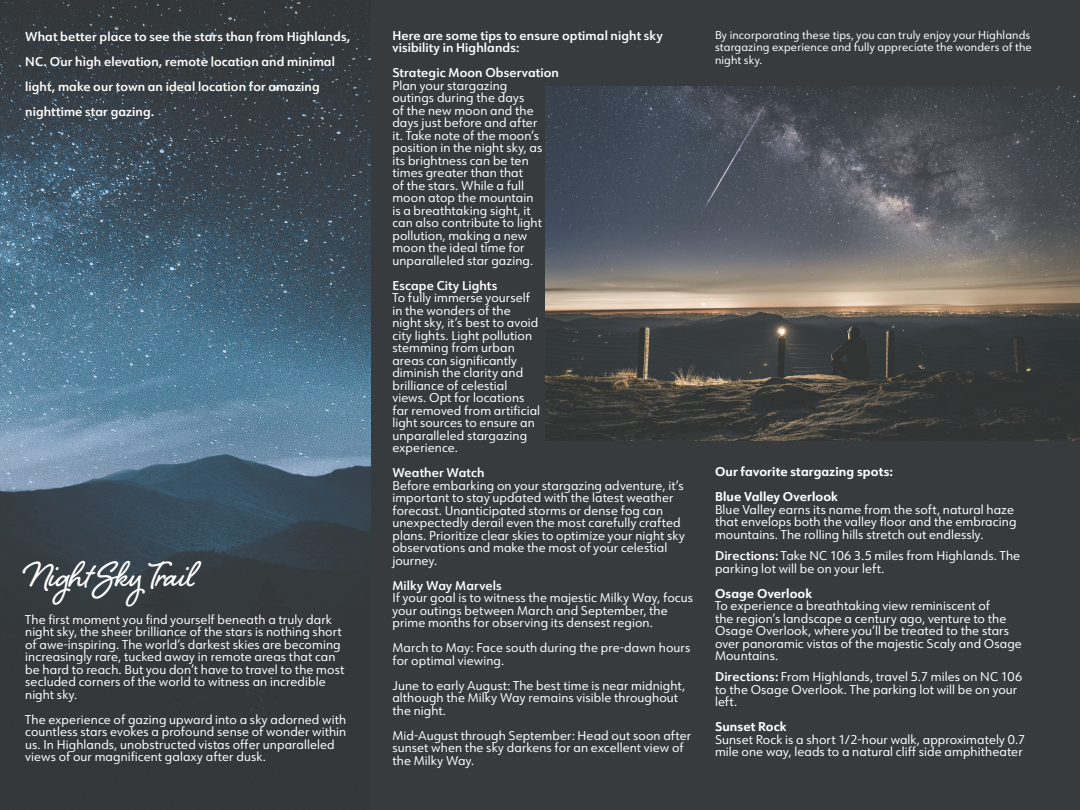
<style>
.page{position:relative;width:1080px;height:810px;background:#fff}
.page>*{position:absolute;margin:0;border:0;box-sizing:border-box;transform-origin:0 0}
.t1{font:700 45px "Shelby";color:#fff}
.t2{font:12.5px/12.5px "URW Form";letter-spacing:.005em;color:#fff}
.t3{font:600 12.5px/25px "URW Form";letter-spacing:.01em;color:#fff}
.t4{font:700 12.5px/25px "URW Form";letter-spacing:.01em;color:#fff}
.t5{font:11.25px/12.5px "URW Form";letter-spacing:.01em;color:#fff}
.s1{font-weight:600}
</style>
<div class="page">
<img style="left:0;top:0;width:371px;height:810px">
<div style="left:371px;top:0;width:709px;height:810px;background:#373b3e"></div>
<img style="left:546px;top:86px;width:534px;height:355px">
<p class="t3" style="left:25px;top:24px;width:326px">What better place to see the stars than from Highlands, NC. Our high elevation, remote location and minimal light, make our town an ideal location for amazing nighttime star gazing.</p>
<h1 class="t1" style="left:25px;top:544px;width:171px">Night Sky Trail</h1>
<p class="t2" style="left:25px;top:612px;width:321px">The first moment you find yourself beneath a truly dark night sky, the sheer brilliance of the stars is nothing short of awe-inspiring. The world’s darkest skies are becoming increasingly rare, tucked away in remote areas that can be hard to reach. But you don’t have to travel to the most secluded corners of the world to witness an incredible night sky.</p>
<p class="t2" style="left:25px;top:712px;width:323px">The experience of gazing upward into a sky adorned with countless stars evokes a profound sense of wonder within us. In Highlands, unobstructed vistas offer unparalleled views of our magnificent galaxy after dusk.</p>
<p class="t3" style="left:392px;top:29px;width:272px;line-height:12.5px">Here are some tips to ensure optimal night sky visibility in Highlands:</p>
<p class="t3" style="left:392px;top:61px;width:168px">Strategic Moon Observation</p>
<p class="t2" style="left:392px;top:79px;width:151px">Plan your stargazing outings during the days<br>of the new moon and the days just before and after it. Take note of the moon’s position in the night sky, as its brightness can be ten times greater than that<br>of the stars. While a full moon atop the mountain is a breathtaking sight, it can also contribute to light pollution, making a new moon the ideal time for unparalleled star gazing.</p>
<p class="t3" style="left:392px;top:273px;width:106px">Escape City Lights</p>
<p class="t2" style="left:392px;top:291px;width:149px">To fully immerse yourself in the wonders of the night sky, it’s best to avoid city lights. Light pollution stemming from urban areas can significantly diminish the clarity and brilliance of celestial views. Opt for locations far removed from artificial light sources to ensure an unparalleled stargazing experience.</p>
<p class="t3" style="left:392px;top:461px;width:94px">Weather Watch</p>
<p class="t2" style="left:392px;top:479px;width:294px">Before embarking on your stargazing adventure, it’s important to stay updated with the latest weather forecast. Unanticipated storms or dense fog can unexpectedly derail even the most carefully crafted plans. Prioritize clear skies to optimize your night sky observations and make the most of your celestial journey.</p>
<p class="t3" style="left:392px;top:573px;width:111px">Milky Way Marvels</p>
<p class="t2" style="left:392px;top:591px;width:302px">If your goal is to witness the majestic Milky Way, focus your outings between March and September, the prime months for observing its densest region.</p>
<p class="t2" style="left:392px;top:641px;width:299px">March to May: Face south during the pre-dawn hours for optimal viewing.</p>
<p class="t2" style="left:392px;top:679px;width:294px">June to early August: The best time is near midnight, although the Milky Way remains visible throughout the night.</p>
<p class="t2" style="left:392px;top:729px;width:300px">Mid-August through September: Head out soon after sunset when the sky darkens for an excellent view of the Milky Way.</p>
<p class="t5" style="left:715px;top:28px;width:318px">By incorporating these tips, you can truly enjoy your Highlands stargazing experience and fully appreciate the wonders of the night sky.</p>
<p class="t4" style="left:715px;top:459px;width:179px">Our favorite stargazing spots:<br>Blue Valley Overlook</p>
<p class="t2" style="left:715px;top:503px;width:303px">Blue Valley earns its name from the soft, natural haze that envelops both the valley floor and the embracing mountains. The rolling hills stretch out endlessly.</p>
<p class="t2" style="left:715px;top:549px;width:307px"><span class="s1">Directions:</span> Take NC 106 3.5 miles from Highlands. The parking lot will be on your left.</p>
<p class="t4" style="left:715px;top:580px;width:99px">Osage Overlook</p>
<p class="t2" style="left:715px;top:599px;width:308px">To experience a breathtaking view reminiscent of<br>the region’s landscape a century ago, venture to the Osage Overlook, where you’ll be treated to the stars over panoramic vistas of the majestic Scaly and Osage Mountains.</p>
<p class="t2" style="left:715px;top:670px;width:309px"><span class="s1">Directions:</span> From Highlands, travel 5.7 miles on NC 106 to the Osage Overlook. The parking lot will be on your left.</p>
<p class="t4" style="left:715px;top:714px;width:73px">Sunset Rock</p>
<p class="t2" style="left:715px;top:733px;width:312px">Sunset Rock is a short 1/2-hour walk, approximately 0.7 mile one way, leads to a natural cliff side amphitheater</p>
</div>
